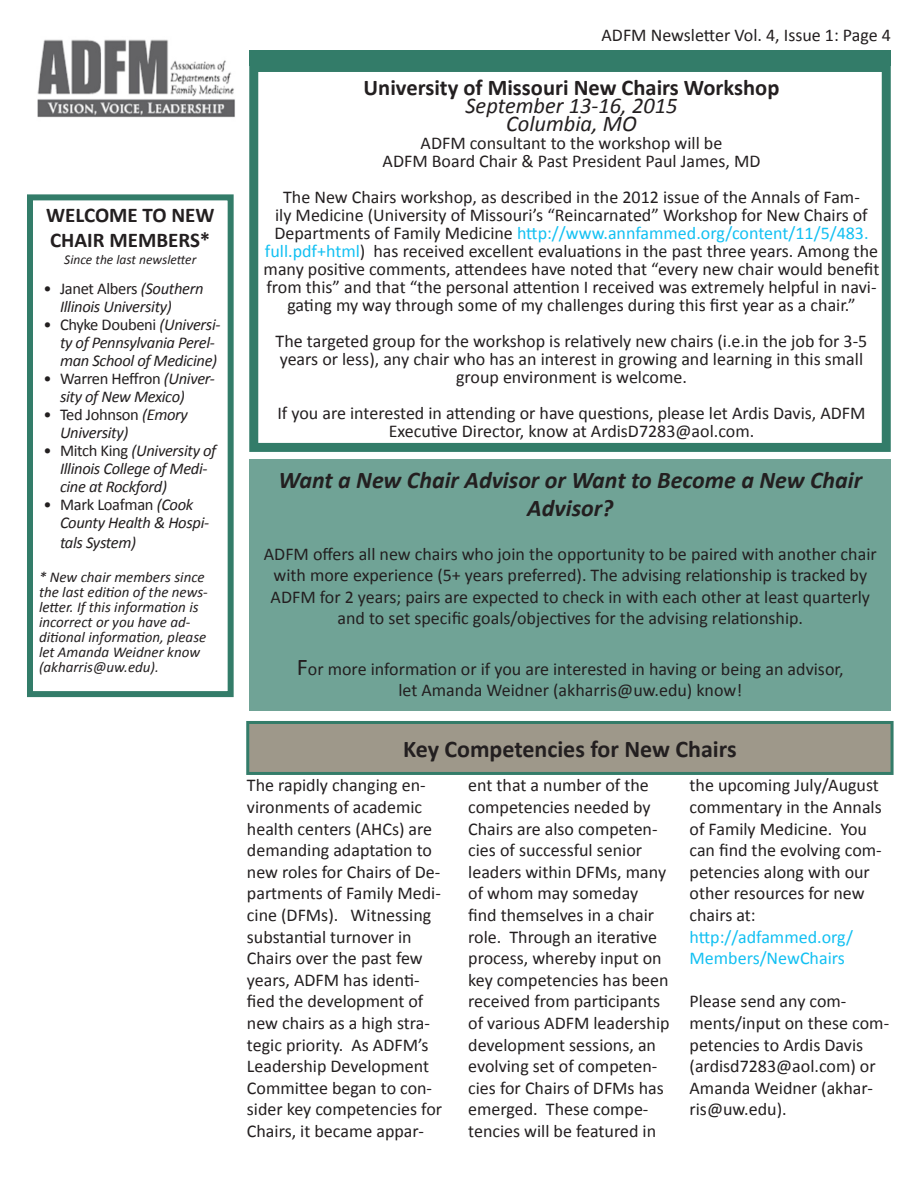
<style>
.page{position:relative;width:918px;height:1188px;background:#fff}
.page>*{position:absolute;margin:0;border:0;box-sizing:border-box;transform-origin:0 0}
.t1{font:italic 700 24px/28.8px "Calibri";color:#231f20;text-align:center}
.t2{font:700 24px "Calibri";color:#231f20}
.t3{font:700 22.5px "Calibri";color:#231f20}
.t4{font:italic 22.5px "Calibri";color:#231f20}
.t5{font:700 21px/25.2px "Calibri";color:#231f20}
.t6{font:18px/21.6px "Calibri";color:#231f20;text-align:center}
.t7{font:18px/21.6px "Calibri";color:#12c0f2}
.t8{font:italic 16.5px/18px "Calibri";letter-spacing:-.02em;color:#231f20}
.t9{font:italic 15px/15px "Calibri";color:#231f20}
.t10{font:italic 13.5px "Calibri";color:#231f20}
.s1{font-style:normal}
.s2{color:#12c0f2}
.s3{font-size:24px}
</style>
<div class="page">
<img style="left:37px;top:39px;width:198px;height:79px">
<div style="left:249px;top:50px;width:642px;height:16px;background:#337c69"></div>
<div style="left:27px;top:194px;width:207px;height:503px;border:6px solid #337c69"></div>
<div style="left:250px;top:459px;width:641px;height:252px;background:#70a396"></div>
<div style="left:249px;top:63px;width:642px;height:389px;border:9px solid #337c69"></div>
<div style="left:248px;top:722px;width:644px;height:51px;background:#9e988a"></div>
<div style="left:246px;top:721px;width:648px;height:54px;border:3px solid #337c69"></div>
<p class="t5" style="left:46px;top:203px;width:170px">WELCOME TO NEW<br>CHAIR MEMBERS*</p>
<p class="t10" style="left:64px;top:250px;width:134px">Since the last newsletter</p>
<p class="t8" style="left:60px;top:279px;width:145px;text-indent:-16px"><span class="s1">• Janet Albers</span> (Southern<br>Illinois University)</p>
<p class="t8" style="left:60px;top:315px;width:162px;text-indent:-16px"><span class="s1">• Chyke Doubeni</span> (Universi&shy;ty of Pennsylvania Perel&shy;man School of Medicine)</p>
<p class="t8" style="left:60px;top:369px;width:157px;text-indent:-16px"><span class="s1">• Warren Heffron</span> (Univer&shy;sity of New Mexico)</p>
<p class="t8" style="left:60px;top:405px;width:129px;text-indent:-16px"><span class="s1">• Ted Johnson</span> (Emory<br>University)</p>
<p class="t8" style="left:60px;top:441px;width:158px;text-indent:-16px"><span class="s1">• Mitch King</span> (University of<br>Illinois College of Medi&shy;cine at Rockford)</p>
<p class="t8" style="left:60px;top:495px;width:151px;text-indent:-16px"><span class="s1">• Mark Loafman</span> (Cook<br>County Health &amp; Hospi-</p>
<p class="t8" style="left:60px;top:533px;width:78px">tals System)</p>
<p class="t9" style="left:39px;top:569px;width:170px">* New chair members since the last edition of the news&shy;letter. If this information is incorrect or you have ad&shy;ditional information, please let Amanda Weidner know (akharris@uw.edu).</p>
<p class="t6" style="left:602px;top:24px;width:291px">ADFM Newsletter Vol. 4, Issue 1: Page 4</p>
<p class="t3" style="left:364px;top:73px;width:417px">University of Missouri New Chairs Workshop</p>
<p class="t4" style="left:465px;top:90px;width:214px">September 13-16, 2015</p>
<p class="t4" style="left:506px;top:108px;width:132px">Columbia, MO</p>
<p class="t6" style="left:421px;top:132px;width:303px">ADFM consultant to the workshop will be</p>
<p class="t6" style="left:383px;top:150px;width:379px">ADFM Board Chair &amp; Past President Paul James, MD</p>
<p class="t6" style="left:264px;top:188px;width:617px;line-height:18px">The New Chairs workshop, as described in the 2012 issue of the Annals of Fam-<br>ily Medicine (University of Missouri’s “Reincarnated” Workshop for New Chairs of Departments of Family Medicine <span class="s2">http://www.annfammed.org/content/11/5/483. full.pdf+html</span>) has received excellent evaluations in the past three years. Among the many positive comments, attendees have noted that “every new chair would benefit from this” and that “the personal attention I received was extremely helpful in navi&shy;gating my way through some of my challenges during this first year as a chair.”</p>
<p class="t6" style="left:276px;top:332px;width:593px;line-height:18px">The targeted group for the workshop is relatively new chairs (i.e.in the job for 3-5 years or less), any chair who has an interest in growing and learning in this small group environment is welcome.</p>
<p class="t6" style="left:277px;top:404px;width:590px;line-height:18px">If you are interested in attending or have questions, please let Ardis Davis, ADFM<br>Executive Director, know at ArdisD7283@aol.com.</p>
<p class="t1" style="left:278px;top:465px;width:585px">Want a New Chair Advisor or Want to Become a New Chair<br>Advisor?</p>
<p class="t6" style="left:264px;top:543px;width:614px">ADFM offers all new chairs who join the opportunity to be paired with another chair with more experience (5+ years preferred). The advising relationship is tracked by ADFM for 2 years; pairs are expected to check in with each other at least quarterly and to set specific goals/objectives for the advising relationship.</p>
<p class="t6" style="left:297px;top:658px;width:548px"><span class="s3">F</span>or more information or if you are interested in having or being an advisor,</p>
<p class="t6" style="left:398px;top:680px;width:345px">let Amanda Weidner (akharris@uw.edu) know!</p>
<p class="t2" style="left:403px;top:734px;width:335px">Key Competencies for New Chairs</p>
<p class="t6" style="left:247px;top:775px;width:197px;text-align:left">The rapidly changing en&shy;vironments of academic health centers (AHCs) are demanding adaptation to new roles for Chairs of De&shy;partments of Family Medi&shy;cine (DFMs). Witnessing substantial turnover in<br>Chairs over the past few years, ADFM has identi&shy;fied the development of new chairs as a high stra&shy;tegic priority. As ADFM’s<br>Leadership Development<br>Committee began to con&shy;sider key competencies for<br>Chairs, it became appar-</p>
<p class="t6" style="left:468px;top:775px;width:203px;text-align:left">ent that a number of the competencies needed by<br>Chairs are also competen&shy;cies of successful senior leaders within DFMs, many of whom may someday find themselves in a chair role. Through an iterative process, whereby input on key competencies has been received from participants of various ADFM leadership development sessions, an evolving set of competen&shy;cies for Chairs of DFMs has emerged. These compe&shy;tencies will be featured in</p>
<p class="t6" style="left:690px;top:775px;width:194px;text-align:left">the upcoming July/August commentary in the Annals of Family Medicine. You can find the evolving com&shy;petencies along with our other resources for new chairs at:</p>
<p class="t7" style="left:690px;top:926px;width:165px">http://adfammed.org/<br>Members/NewChairs</p>
<p class="t6" style="left:690px;top:991px;width:201px;text-align:left">Please send any com&shy;ments/input on these com&shy;petencies to Ardis Davis (ardisd7283@aol.com) or<br>Amanda Weidner (akhar&shy;ris@uw.edu).</p>
</div>
